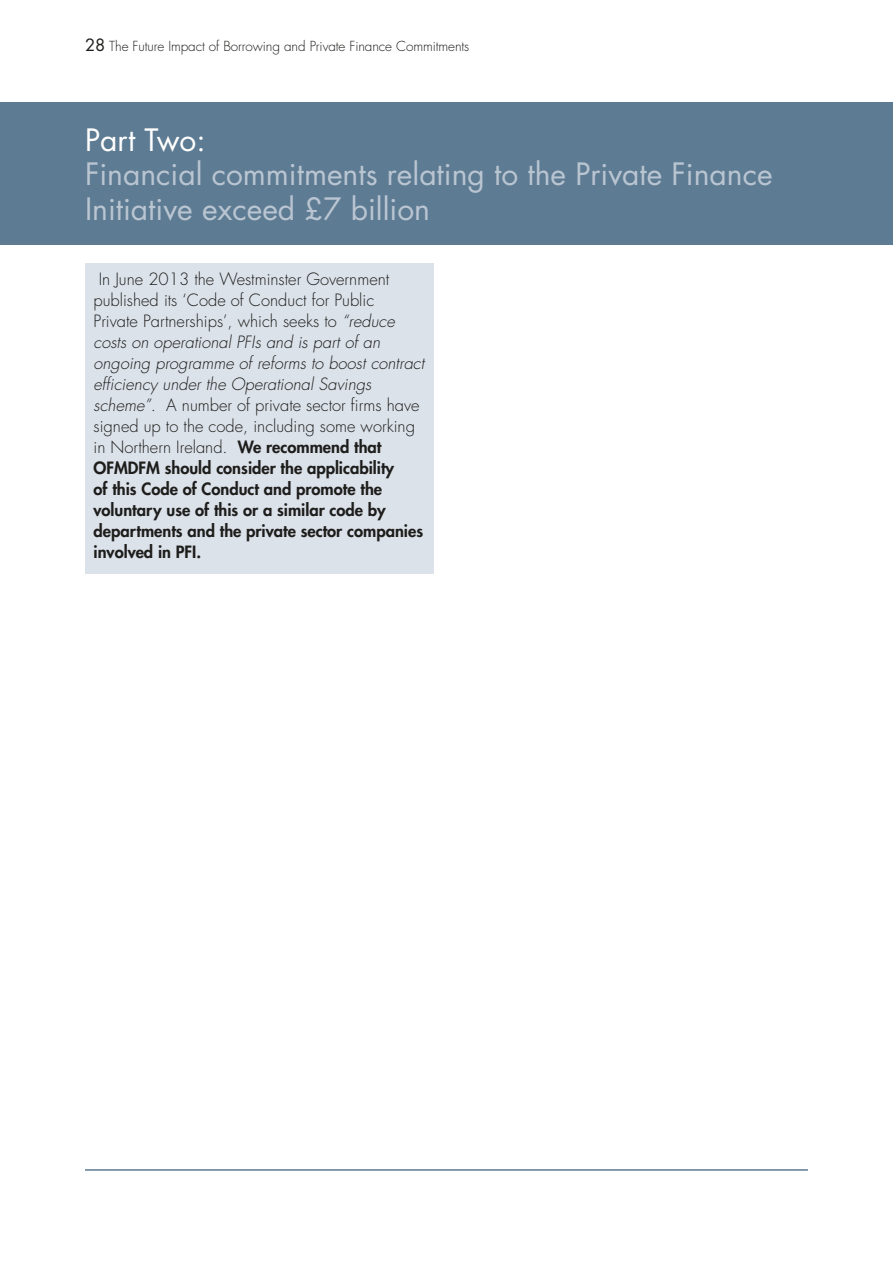
<style>
.page{position:relative;width:893px;height:1263px;background:#fff}
.page>*{position:absolute;margin:0;border:0;box-sizing:border-box;transform-origin:0 0}
.t1{font:30px/34.5px "Futura";color:#bac5d2}
.t2{font:30px "Futura";color:#fff}
.Body_copy{font:300 16.5px/21px "Futura";color:#1d1d1b}
.t3{font:300 13.5px "Futura";letter-spacing:-.005em;color:#1d1d1b}
.s1{font-weight:400;font-size:16.5px}
.s2{font-style:italic}
.s3{font-weight:800}
</style>
<div class="page">
<div style="left:0;top:102px;width:893px;height:142px;background:#5d7b92"></div>
<hr style="left:85px;top:1169px;width:723px;height:2px;background:#5d7b92">
<div style="left:85px;top:264px;width:349px;height:310px;background:#dce2ea"></div>
<p class="t3" style="left:85px;top:38px;width:386px"><span class="s1">28</span> The Future Impact of Borrowing and Private Finance Commitments</p>
<h1 class="t2" style="left:85px;top:121px;width:122px">Part Two:</h1>
<h1 class="t1" style="left:85px;top:157px;width:689px">Financial commitments relating to the Private Finance<br>Initiative exceed £7 billion</h1>
<p class="Body_copy" style="left:94px;top:269px;width:332px;text-indent:5px">In June 2013 the Westminster Government published its ‘Code of Conduct for Public<br>Private Partnerships’, which seeks to <span class="s2">“reduce costs on operational PFIs and is part of an ongoing programme of reforms to boost contract efficiency under the Operational Savings scheme”.</span> A number of private sector firms have signed up to the code, including some working in Northern Ireland. <span class="s3">We recommend that OFMDFM should consider the applicability<br>of this Code of Conduct and promote the voluntary use of this or a similar code by departments and the private sector companies involved in PFI.</span></p>
</div>
